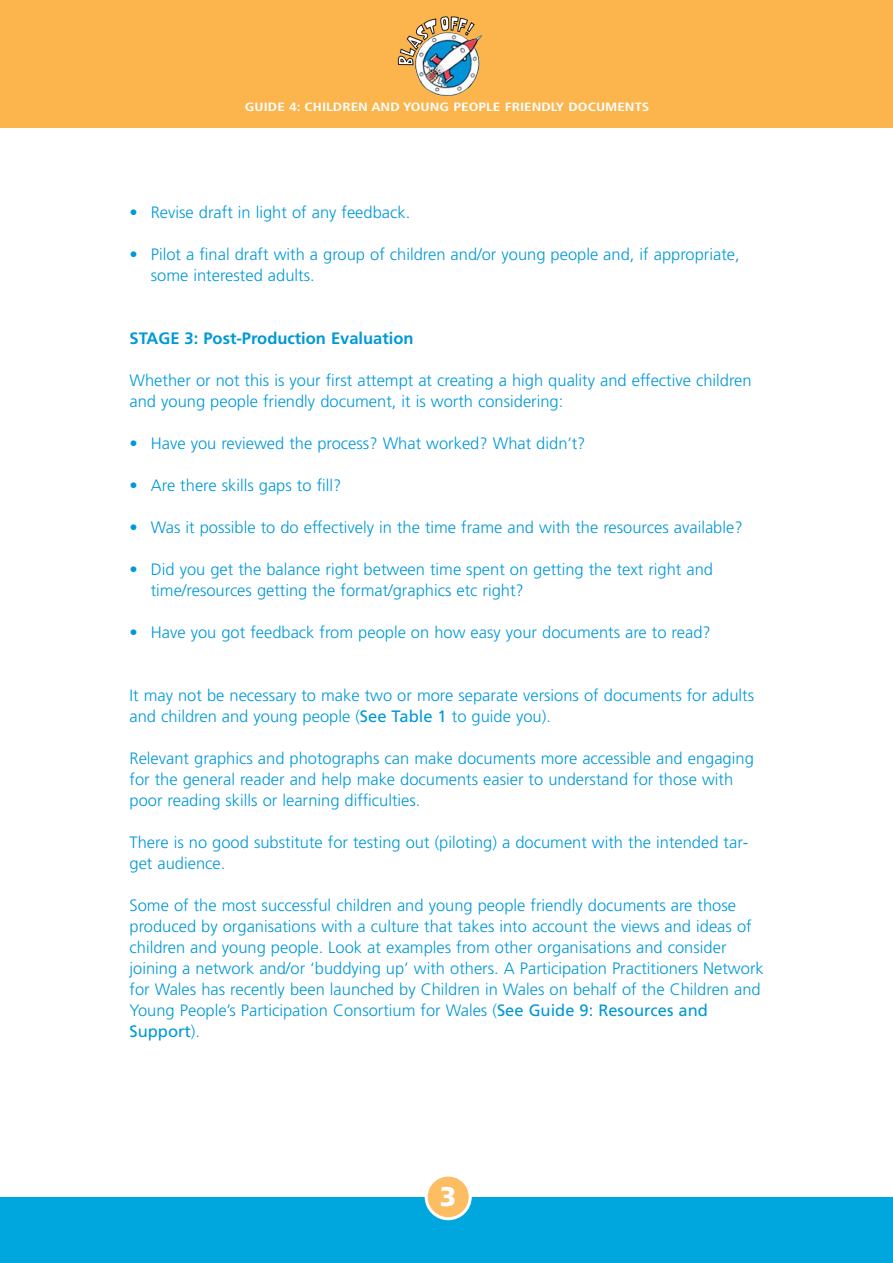
<style>
.page{position:relative;width:893px;height:1263px;background:#fff}
.page>*{position:absolute;margin:0;border:0;box-sizing:border-box;transform-origin:0 0}
.t1{font:900 27px "Frutiger";color:#fff}
.t2{font:300 16.5px/21px "Frutiger";color:#0099d8}
.t3{font:700 16.5px "Frutiger";color:#0099d8}
.t4{font:700 condensed 12px "Frutiger";color:#fff;scale:1.25 1}
.s1{font-weight:400}
</style>
<div class="page">
<div style="left:0;top:1198px;width:892px;height:65px;background:#00a6de"></div>
<div style="left:426px;top:1175px;width:44px;height:44px;background:#fdbd63;border-radius:50%"></div>
<div style="left:424px;top:1174px;width:47px;height:46px;border:3px solid #fff;border-radius:50%"></div>
<div style="left:0;top:0;width:892px;height:128px;background:#fcb44c"></div>
<img style="left:415px;top:35px;width:67px;height:61px">
<img style="left:397px;top:16px;width:78px;height:50px">
<p class="t4" style="left:245px;top:102px;width:325px">GUIDE 4: CHILDREN AND YOUNG PEOPLE FRIENDLY DOCUMENTS</p>
<p class="t2" style="left:129px;top:203px;width:282px">• Revise draft in light of any feedback.</p>
<p class="t2" style="left:151px;top:245px;width:590px;text-indent:-21px">• Pilot a final draft with a group of children and/or young people and, if appropriate, some interested adults.</p>
<p class="t3" style="left:129px;top:332px;width:285px">STAGE 3: Post-Production Evaluation</p>
<p class="t2" style="left:129px;top:371px;width:623px">Whether or not this is your first attempt at creating a high quality and effective children and young people friendly document, it is worth considering:</p>
<p class="t2" style="left:129px;top:434px;width:457px">• Have you reviewed the process? What worked? What didn’t?</p>
<p class="t2" style="left:129px;top:476px;width:213px">• Are there skills gaps to fill?</p>
<p class="t2" style="left:129px;top:518px;width:614px">• Was it possible to do effectively in the time frame and with the resources available?</p>
<p class="t2" style="left:151px;top:560px;width:563px;text-indent:-21px">• Did you get the balance right between time spent on getting the text right and time/resources getting the format/graphics etc right?</p>
<p class="t2" style="left:129px;top:623px;width:582px">• Have you got feedback from people on how easy your documents are to read?</p>
<p class="t2" style="left:129px;top:686px;width:626px">It may not be necessary to make two or more separate versions of documents for adults and children and young people (<span class="s1">See Table 1</span> to guide you).</p>
<p class="t2" style="left:129px;top:749px;width:625px">Relevant graphics and photographs can make documents more accessible and engaging for the general reader and help make documents easier to understand for those with poor reading skills or learning difficulties.</p>
<p class="t2" style="left:129px;top:833px;width:620px">There is no good substitute for testing out (piloting) a document with the intended tar&shy;get audience.</p>
<p class="t2" style="left:129px;top:896px;width:635px">Some of the most successful children and young people friendly documents are those produced by organisations with a culture that takes into account the views and ideas of children and young people. Look at examples from other organisations and consider joining a network and/or ‘buddying up’ with others. A Participation Practitioners Network for Wales has recently been launched by Children in Wales on behalf of the Children and Young People’s Participation Consortium for Wales (<span class="s1">See Guide 9: Resources and Support</span>).</p>
<h1 class="t1" style="left:439px;top:1186px;width:18px">3</h1>
</div>
